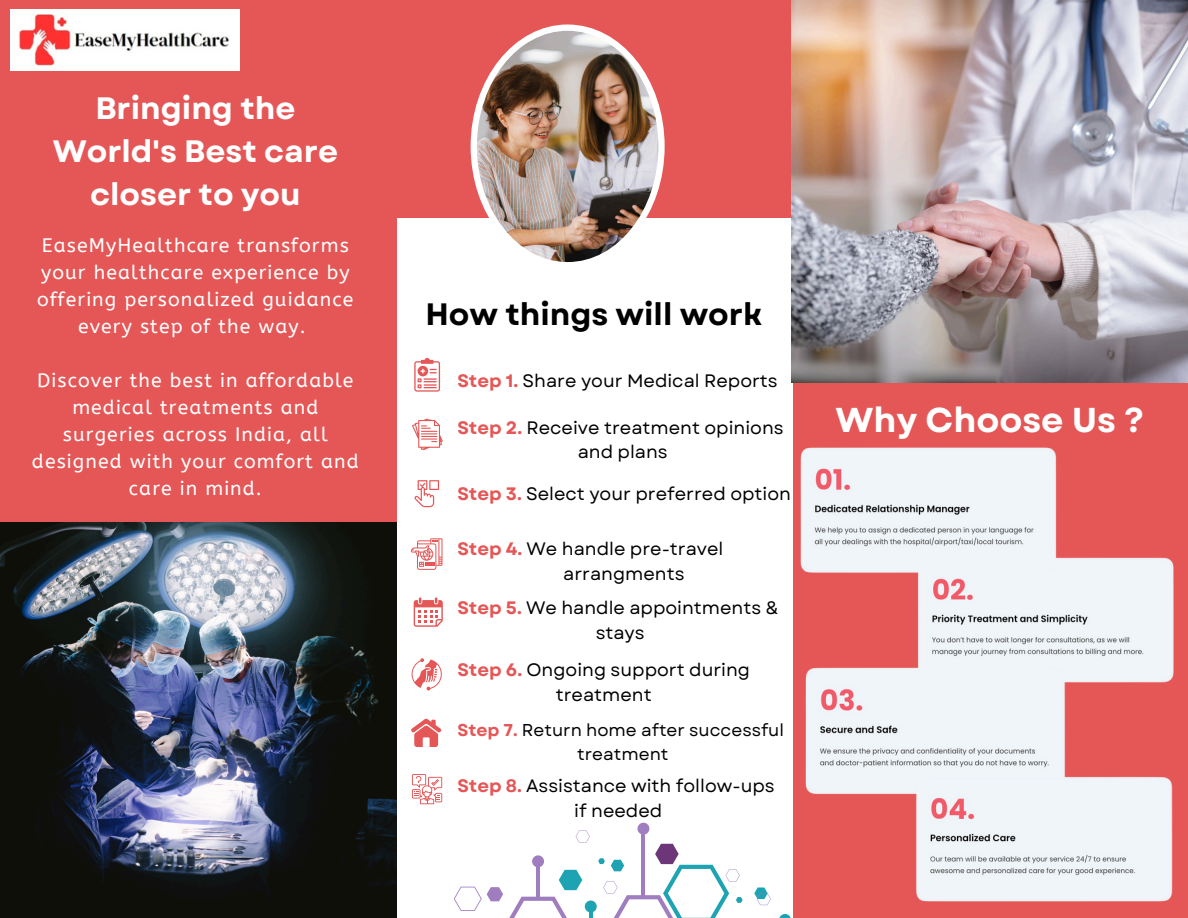
<style>
.page{position:relative;width:1188px;height:918px;background:#e55757}
.page>*{position:absolute;margin:0;border:0;box-sizing:border-box;transform-origin:0 0}
.t1{font:700 34.5px "Garet";color:#fff}
.t2{font:700 30.9px/42.8px "Garet";color:#fff;text-align:center}
.t3{font:700 30.9px "Garet";color:#000}
.t4{font:19.5px/27px "A Bee Zee";letter-spacing:.055em;color:#fff;text-align:center}
.t5{font:18px/24.8px "Garet";color:#000;text-align:center}
.t6{font:17.1px "Garet";color:#000}
.s1{font-weight:700;color:#e55757}
</style>
<div class="page">
<div style="left:397px;top:219px;width:396px;height:699px;background:#fff"></div>
<img style="left:471px;top:25px;width:194px;height:238px">
<img style="left:792px;top:0;width:396px;height:382px">
<img style="left:0;top:522px;width:396px;height:396px">
<hr style="left:536px;top:861px;width:4px;height:38px;background:#a07dbf">
<div style="left:532px;top:855px;width:12px;height:12px;background:#a07dbf;border-radius:50%"></div>
<hr style="left:711px;top:917px;width:74px;height:1px;background:#1da3b1">
<svg style="left:779px;top:914px;width:12px;height:4px"></svg>
<hr style="left:641px;top:828px;width:4px;height:69px;background:#a07dbf">
<div style="left:637px;top:823px;width:12px;height:12px;background:#a07dbf;border-radius:50%"></div>
<hr style="left:589px;top:906px;width:4px;height:12px;background:#1da3b1">
<div style="left:585px;top:901px;width:12px;height:11px;background:#1da3b1;border-radius:50%"></div>
<svg style="left:754px;top:888px;width:17px;height:17px"></svg>
<svg style="left:576px;top:830px;width:14px;height:13px"></svg>
<svg style="left:454px;top:870px;width:128px;height:48px"></svg>
<svg style="left:598px;top:844px;width:145px;height:74px"></svg>
<img style="left:10px;top:9px;width:230px;height:61px">
<svg style="left:414px;top:358px;width:26px;height:34px"></svg>
<svg style="left:414px;top:480px;width:25px;height:27px"></svg>
<svg style="left:412px;top:419px;width:31px;height:31px"></svg>
<svg style="left:411px;top:538px;width:31px;height:32px"></svg>
<svg style="left:414px;top:597px;width:29px;height:30px"></svg>
<svg style="left:412px;top:658px;width:30px;height:33px"></svg>
<svg style="left:411px;top:719px;width:30px;height:28px"></svg>
<svg style="left:412px;top:774px;width:30px;height:30px"></svg>
<img style="left:918px;top:557px;width:256px;height:126px">
<img style="left:805px;top:661px;width:266px;height:133px">
<img style="left:911px;top:774px;width:262px;height:128px">
<img style="left:800px;top:447px;width:264px;height:132px">
<p class="t2" style="left:53px;top:87px;width:287px">Bringing the<br>World's Best care closer to you</p>
<h2 class="t4" style="left:37px;top:232px;width:318px">EaseMyHealthcare transforms your healthcare experience by offering personalized guidance every step of the way.</h2>
<p class="t4" style="left:32px;top:367px;width:328px">Discover the best in affordable medical treatments and surgeries across India, all designed with your comfort and care in mind.</p>
<h3 class="t5" style="left:457px;top:368px;width:322px"><span class="s1">Step 1.</span> Share your Medical Reports</h3>
<h2 class="t3" style="left:425px;top:292px;width:339px">How things will work</h2>
<p class="t5" style="left:457px;top:415px;width:328px"><span class="s1">Step 2.</span> Receive treatment opinions and plans</p>
<h3 class="t5" style="left:457px;top:482px;width:335px"><span class="s1">Step 3.</span> Select your preferred option</h3>
<p class="t5" style="left:563px;top:537px;width:162px;text-align:left;text-indent:-106px"><span class="s1">Step 4.</span> We handle pre-travel arrangments</p>
<h3 class="t5" style="left:457px;top:595px;width:323px"><span class="s1">Step 5.</span> We handle appointments &amp; stays</h3>
<p class="t5" style="left:457px;top:658px;width:294px"><span class="s1">Step 6.</span> Ongoing support during treatment</p>
<p class="t6" style="left:457px;top:718px;width:328px"><span class="s1">Step 7.</span> Return home after successful</p>
<h3 class="t6" style="left:577px;top:742px;width:93px">treatment</h3>
<h3 class="t5" style="left:457px;top:773px;width:319px"><span class="s1">Step 8.</span> Assistance with follow-ups if needed</h3>
<p class="t1" style="left:836px;top:396px;width:310px">Why Choose Us ?</p>
</div>
